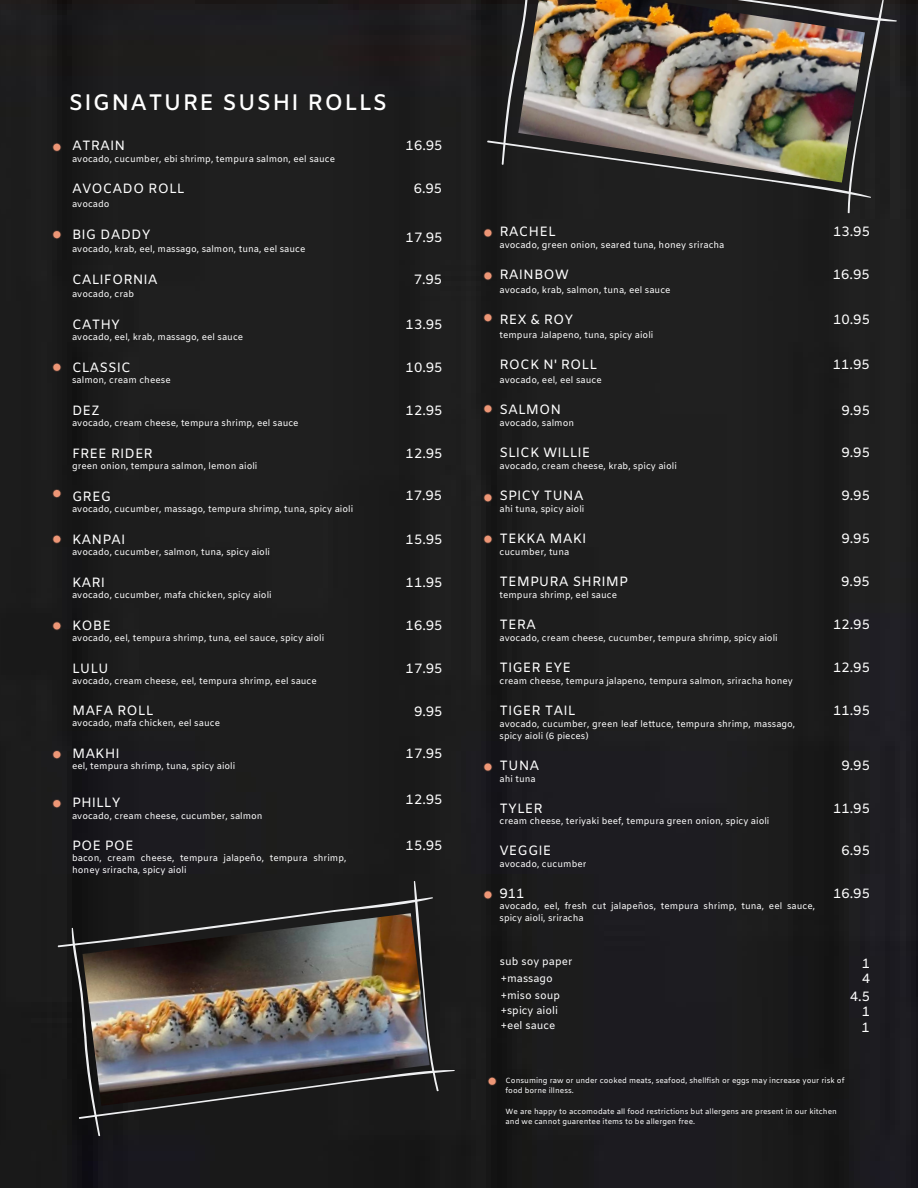
<style>
.page{position:relative;width:918px;height:1188px;background:#1d1d1d}
.page>*{position:absolute;margin:0;border:0;box-sizing:border-box;transform-origin:0 0}
.t1{font:600 22.5px "Amiko";letter-spacing:.05em;color:#fff}
.t2{font:13.5px "Amiko";color:#fff}
.t3{font:10.5px "Amiko";color:#fff}
.t4{font:9px/12px "Amiko";color:#fff}
.t5{font:7.5px/10.2px "Amiko";color:#fff}
</style>
<div class="page">
<img style="left:487px;top:0;width:410px;height:214px">
<img style="left:57px;top:881px;width:398px;height:256px">
<svg style="left:52px;top:143px;width:9px;height:9px"></svg>
<svg style="left:52px;top:230px;width:9px;height:9px"></svg>
<svg style="left:52px;top:489px;width:9px;height:9px"></svg>
<svg style="left:52px;top:363px;width:9px;height:9px"></svg>
<svg style="left:52px;top:750px;width:9px;height:9px"></svg>
<svg style="left:52px;top:621px;width:9px;height:9px"></svg>
<svg style="left:52px;top:535px;width:9px;height:9px"></svg>
<svg style="left:52px;top:799px;width:9px;height:9px"></svg>
<svg style="left:483px;top:228px;width:9px;height:9px"></svg>
<svg style="left:483px;top:271px;width:9px;height:9px"></svg>
<svg style="left:483px;top:313px;width:9px;height:9px"></svg>
<svg style="left:483px;top:404px;width:9px;height:9px"></svg>
<svg style="left:483px;top:493px;width:9px;height:9px"></svg>
<svg style="left:483px;top:763px;width:9px;height:9px"></svg>
<svg style="left:483px;top:535px;width:9px;height:9px"></svg>
<svg style="left:483px;top:890px;width:9px;height:9px"></svg>
<svg style="left:488px;top:1077px;width:9px;height:9px"></svg>
<p class="t1" style="left:69px;top:90px;width:320px">SIGNATURE SUSHI ROLLS</p>
<p class="t2" style="left:72px;top:138px;width:55px">ATRAIN</p>
<p class="t4" style="left:72px;top:154px;width:264px">avocado, cucumber, ebi shrimp, tempura salmon, eel sauce</p>
<p class="t2" style="left:72px;top:181px;width:114px">AVOCADO ROLL</p>
<p class="t4" style="left:72px;top:199px;width:39px">avocado</p>
<p class="t2" style="left:72px;top:226px;width:80px">BIG DADDY</p>
<p class="t4" style="left:72px;top:244px;width:235px">avocado, krab, eel, massago, salmon, tuna, eel sauce</p>
<p class="t2" style="left:72px;top:271px;width:87px">CALIFORNIA</p>
<p class="t4" style="left:72px;top:289px;width:64px">avocado, crab</p>
<p class="t2" style="left:72px;top:316px;width:50px">CATHY</p>
<p class="t4" style="left:72px;top:332px;width:173px">avocado, eel, krab, massago, eel sauce</p>
<p class="t2" style="left:72px;top:359px;width:60px">CLASSIC</p>
<p class="t4" style="left:72px;top:375px;width:100px">salmon, cream cheese</p>
<p class="t2" style="left:72px;top:402px;width:30px">DEZ</p>
<p class="t4" style="left:72px;top:418px;width:228px">avocado, cream cheese, tempura shrimp, eel sauce</p>
<p class="t2" style="left:72px;top:445px;width:83px">FREE RIDER</p>
<p class="t4" style="left:72px;top:461px;width:187px">green onion, tempura salmon, lemon aioli</p>
<p class="t2" style="left:72px;top:488px;width:41px">GREG</p>
<p class="t4" style="left:72px;top:504px;width:283px">avocado, cucumber, massago, tempura shrimp, tuna, spicy aioli</p>
<p class="t2" style="left:72px;top:531px;width:55px">KANPAI</p>
<p class="t4" style="left:72px;top:547px;width:200px">avocado, cucumber, salmon, tuna, spicy aioli</p>
<p class="t2" style="left:72px;top:574px;width:35px">KARI</p>
<p class="t4" style="left:72px;top:590px;width:201px">avocado, cucumber, mafa chicken, spicy aioli</p>
<p class="t2" style="left:72px;top:617px;width:40px">KOBE</p>
<p class="t4" style="left:72px;top:633px;width:254px">avocado, eel, tempura shrimp, tuna, eel sauce, spicy aioli</p>
<p class="t2" style="left:72px;top:660px;width:38px">LULU</p>
<p class="t4" style="left:72px;top:676px;width:246px">avocado, cream cheese, eel, tempura shrimp, eel sauce</p>
<p class="t2" style="left:72px;top:703px;width:83px">MAFA ROLL</p>
<p class="t4" style="left:72px;top:718px;width:149px">avocado, mafa chicken, eel sauce</p>
<p class="t2" style="left:72px;top:745px;width:49px">MAKHI</p>
<p class="t4" style="left:72px;top:761px;width:165px">eel, tempura shrimp, tuna, spicy aioli</p>
<p class="t2" style="left:72px;top:795px;width:50px">PHILLY</p>
<p class="t4" style="left:72px;top:810px;width:192px">avocado, cream cheese, cucumber, salmon</p>
<p class="t2" style="left:72px;top:838px;width:63px">POE POE</p>
<p class="t4" style="left:72px;top:853px;width:276px">bacon, cream cheese, tempura jalapeño, tempura shrimp, honey sriracha, spicy aioli</p>
<p class="t2" style="left:406px;top:138px;width:38px">16.95</p>
<p class="t2" style="left:414px;top:181px;width:30px">6.95</p>
<p class="t2" style="left:406px;top:230px;width:38px">17.95</p>
<p class="t2" style="left:414px;top:271px;width:30px">7.95</p>
<p class="t2" style="left:406px;top:316px;width:38px">13.95</p>
<p class="t2" style="left:406px;top:359px;width:38px">10.95</p>
<p class="t2" style="left:406px;top:402px;width:38px">12.95</p>
<p class="t2" style="left:406px;top:445px;width:38px">12.95</p>
<p class="t2" style="left:405px;top:488px;width:38px">17.95</p>
<p class="t2" style="left:406px;top:531px;width:38px">15.95</p>
<p class="t2" style="left:406px;top:574px;width:38px">11.95</p>
<p class="t2" style="left:406px;top:617px;width:38px">16.95</p>
<p class="t2" style="left:406px;top:660px;width:38px">17.95</p>
<p class="t2" style="left:414px;top:703px;width:30px">9.95</p>
<p class="t2" style="left:406px;top:745px;width:38px">17.95</p>
<p class="t2" style="left:406px;top:792px;width:38px">12.95</p>
<p class="t2" style="left:406px;top:838px;width:38px">15.95</p>
<p class="t2" style="left:500px;top:224px;width:58px">RACHEL</p>
<p class="t4" style="left:500px;top:239px;width:227px">avocado, green onion, seared tuna, honey sriracha</p>
<p class="t2" style="left:500px;top:267px;width:71px">RAINBOW</p>
<p class="t4" style="left:500px;top:285px;width:173px">avocado, krab, salmon, tuna, eel sauce</p>
<p class="t2" style="left:500px;top:312px;width:76px">REX &amp; ROY</p>
<p class="t4" style="left:500px;top:330px;width:155px">tempura Jalapeno, tuna, spicy aioli</p>
<p class="t2" style="left:500px;top:357px;width:99px">ROCK N' ROLL</p>
<p class="t4" style="left:500px;top:375px;width:104px">avocado, eel, eel sauce</p>
<p class="t2" style="left:500px;top:402px;width:63px">SALMON</p>
<p class="t4" style="left:500px;top:418px;width:76px">avocado, salmon</p>
<p class="t2" style="left:500px;top:445px;width:92px">SLICK WILLIE</p>
<p class="t4" style="left:500px;top:461px;width:179px">avocado, cream cheese, krab, spicy aioli</p>
<p class="t2" style="left:500px;top:488px;width:86px">SPICY TUNA</p>
<p class="t4" style="left:500px;top:504px;width:86px">ahi tuna, spicy aioli</p>
<p class="t2" style="left:500px;top:531px;width:88px">TEKKA MAKI</p>
<p class="t4" style="left:500px;top:547px;width:71px">cucumber, tuna</p>
<p class="t2" style="left:500px;top:574px;width:130px">TEMPURA SHRIMP</p>
<p class="t4" style="left:500px;top:590px;width:119px">tempura shrimp, eel sauce</p>
<p class="t2" style="left:500px;top:617px;width:38px">TERA</p>
<p class="t4" style="left:500px;top:633px;width:280px">avocado, cream cheese, cucumber, tempura shrimp, spicy aioli</p>
<p class="t2" style="left:500px;top:660px;width:73px">TIGER EYE</p>
<p class="t4" style="left:500px;top:676px;width:295px">cream cheese, tempura jalapeno, tempura salmon, sriracha honey</p>
<p class="t2" style="left:500px;top:703px;width:78px">TIGER TAIL</p>
<p class="t4" style="left:500px;top:718px;width:297px">avocado, cucumber, green leaf lettuce, tempura shrimp, massago, spicy aioli (6 pieces)</p>
<p class="t2" style="left:500px;top:758px;width:41px">TUNA</p>
<p class="t4" style="left:500px;top:773px;width:38px">ahi tuna</p>
<p class="t2" style="left:500px;top:800px;width:45px">TYLER</p>
<p class="t4" style="left:500px;top:816px;width:272px">cream cheese, teriyaki beef, tempura green onion, spicy aioli</p>
<p class="t2" style="left:500px;top:843px;width:54px">VEGGIE</p>
<p class="t4" style="left:500px;top:858px;width:89px">avocado, cucumber</p>
<p class="t2" style="left:500px;top:885px;width:27px">911</p>
<p class="t4" style="left:500px;top:901px;width:317px">avocado, eel, fresh cut jalapeños, tempura shrimp, tuna, eel sauce, spicy aioli, sriracha</p>
<p class="t3" style="left:500px;top:956px;width:74px">sub soy paper</p>
<p class="t3" style="left:501px;top:973px;width:54px">+massago</p>
<p class="t3" style="left:501px;top:989px;width:61px">+miso soup</p>
<p class="t3" style="left:501px;top:1020px;width:56px">+eel sauce</p>
<p class="t3" style="left:501px;top:1004px;width:59px">+spicy aioli</p>
<p class="t2" style="left:833px;top:224px;width:38px">13.95</p>
<p class="t2" style="left:833px;top:267px;width:38px">16.95</p>
<p class="t2" style="left:833px;top:312px;width:38px">10.95</p>
<p class="t2" style="left:833px;top:357px;width:38px">11.95</p>
<p class="t2" style="left:841px;top:403px;width:30px">9.95</p>
<p class="t2" style="left:841px;top:445px;width:30px">9.95</p>
<p class="t2" style="left:841px;top:488px;width:30px">9.95</p>
<p class="t2" style="left:841px;top:531px;width:30px">9.95</p>
<p class="t2" style="left:841px;top:573px;width:30px">9.95</p>
<p class="t2" style="left:833px;top:617px;width:38px">12.95</p>
<p class="t2" style="left:833px;top:660px;width:38px">12.95</p>
<p class="t2" style="left:833px;top:703px;width:38px">11.95</p>
<p class="t2" style="left:841px;top:758px;width:30px">9.95</p>
<p class="t2" style="left:833px;top:800px;width:38px">11.95</p>
<p class="t2" style="left:841px;top:843px;width:30px">6.95</p>
<p class="t2" style="left:833px;top:885px;width:38px">16.95</p>
<p class="t2" style="left:862px;top:955px;width:10px">1</p>
<p class="t2" style="left:862px;top:971px;width:10px">4</p>
<p class="t2" style="left:850px;top:989px;width:22px">4.5</p>
<p class="t2" style="left:862px;top:1004px;width:10px">1</p>
<p class="t2" style="left:861px;top:1019px;width:10px">1</p>
<p class="t5" style="left:506px;top:1076px;width:340px">Consuming raw or under cooked meats, seafood, shellfish or eggs may increase your risk of food borne illness.</p>
<p class="t5" style="left:506px;top:1106px;width:333px">We are happy to accomodate all food restrictions but allergens are present in our kitchen and we cannot guarentee items to be allergen free.</p>
</div>
